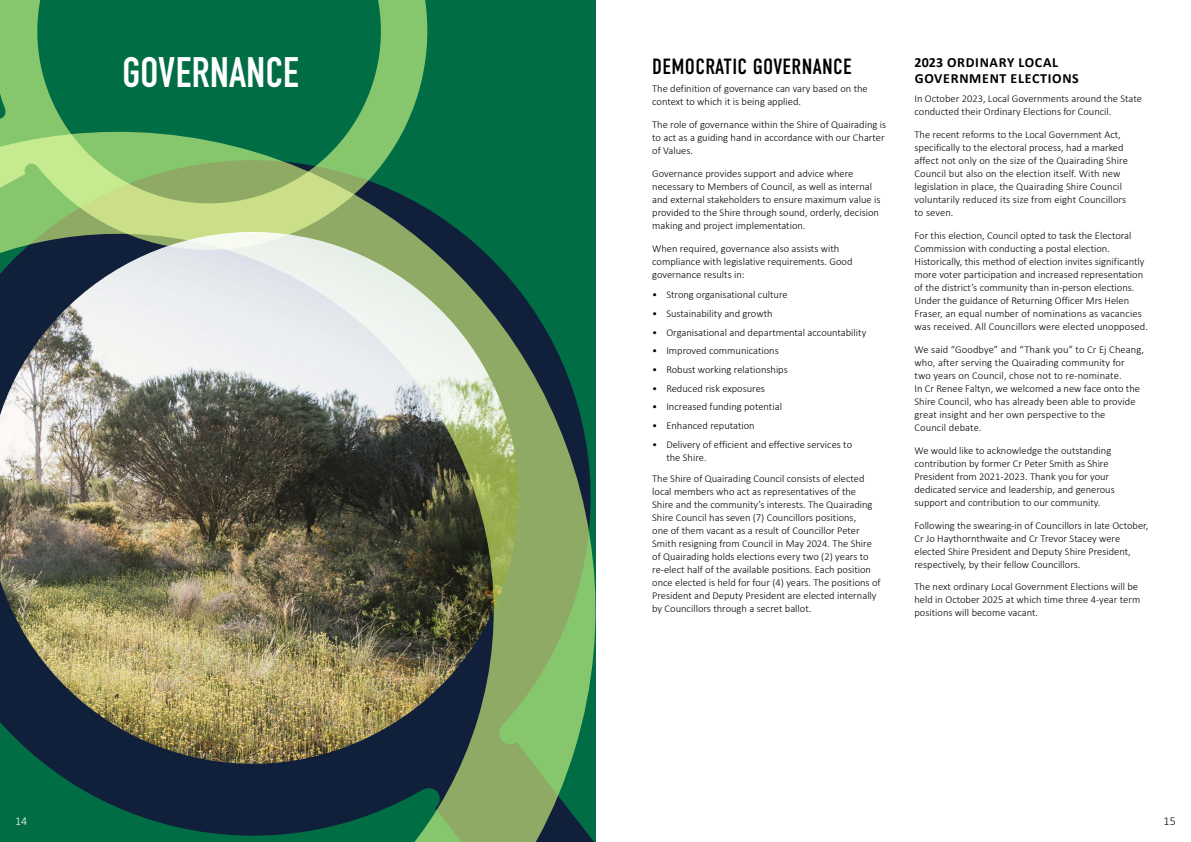
<style>
.page{position:relative;width:1191px;height:842px;background:#fff}
.page>*{position:absolute;margin:0;border:0;box-sizing:border-box;transform-origin:0 0}
.t1{font:42px "DIN Engschrift LT Pro";letter-spacing:.01em;color:#fff}
.t2{font:22px "DIN Condensed";letter-spacing:.015em;color:#000}
.t3{font:700 14px/16px "Calibri";letter-spacing:.05em;color:#000}
.t4{font:300 12px "Calibri";color:#fff}
.t5{font:300 12px "Calibri";color:#000}
.t6{font:300 10.5px/13px "Calibri";color:#000}
</style>
<div class="page">
<div style="left:0;top:0;width:595px;height:842px;background:#006d45"></div>
<svg style="left:0;top:0;width:428px;height:76px"></svg>
<img style="left:0;top:76px;width:596px;height:766px">
<h1 class="t1" style="left:122px;top:47px;width:178px">GOVERNANCE</h1>
<h2 class="t2" style="left:652px;top:54px;width:201px">DEMOCRATIC GOVERNANCE</h2>
<p class="t6" style="left:652px;top:82px;width:217px">The definition of governance can vary based on the context to which it is being applied.</p>
<p class="t6" style="left:652px;top:118px;width:235px">The role of governance within the Shire of Quairading is to act as a guiding hand in accordance with our Charter of Values.</p>
<p class="t6" style="left:652px;top:167px;width:230px">Governance provides support and advice where necessary to Members of Council, as well as internal and external stakeholders to ensure maximum value is provided to the Shire through sound, orderly, decision making and project implementation.</p>
<p class="t6" style="left:652px;top:242px;width:202px">When required, governance also assists with compliance with legislative requirements. Good governance results in:</p>
<p class="t6" style="left:652px;top:288px;width:137px">• Strong organisational culture</p>
<p class="t6" style="left:652px;top:307px;width:122px">• Sustainability and growth</p>
<p class="t6" style="left:652px;top:325px;width:216px">• Organisational and departmental accountability</p>
<p class="t6" style="left:652px;top:344px;width:128px">• Improved communications</p>
<p class="t6" style="left:652px;top:363px;width:137px">• Robust working relationships</p>
<p class="t6" style="left:652px;top:381px;width:114px">• Reduced risk exposures</p>
<p class="t6" style="left:652px;top:400px;width:131px">• Increased funding potential</p>
<p class="t6" style="left:652px;top:419px;width:104px">• Enhanced reputation</p>
<p class="t6" style="left:666px;top:437px;width:187px;text-indent:-14px">• Delivery of efficient and effective services to the Shire.</p>
<p class="t6" style="left:652px;top:472px;width:230px">The Shire of Quairading Council consists of elected local members who act as representatives of the<br>Shire and the community’s interests. The Quairading Shire Council has seven (7) Councillors positions,<br>one of them vacant as a result of Councillor Peter Smith resigning from Council in May 2024. The Shire of Quairading holds elections every two (2) years to re-elect half of the available positions. Each position once elected is held for four (4) years. The positions of President and Deputy President are elected internally by Councillors through a secret ballot.</p>
<h3 class="t3" style="left:914px;top:54px;width:166px">2023 ORDINARY LOCAL<br>GOVERNMENT ELECTIONS</h3>
<p class="t6" style="left:914px;top:92px;width:229px">In October 2023, Local Governments around the State conducted their Ordinary Elections for Council.</p>
<p class="t6" style="left:914px;top:128px;width:215px">The recent reforms to the Local Government Act, specifically to the electoral process, had a marked affect not only on the size of the Quairading Shire Council but also on the election itself. With new legislation in place, the Quairading Shire Council voluntarily reduced its size from eight Councillors to seven.</p>
<p class="t6" style="left:914px;top:229px;width:235px">For this election, Council opted to task the Electoral Commission with conducting a postal election.<br>Historically, this method of election invites significantly more voter participation and increased representation of the district’s community than in-person elections.<br>Under the guidance of Returning Officer Mrs Helen Fraser, an equal number of nominations as vacancies was received. All Councillors were elected unopposed.</p>
<p class="t6" style="left:914px;top:343px;width:231px">We said “Goodbye” and “Thank you” to Cr Ej Cheang, who, after serving the Quairading community for<br>two years on Council, chose not to re-nominate.<br>In Cr Renee Faltyn, we welcomed a new face onto the Shire Council, who has already been able to provide great insight and her own perspective to the<br>Council debate.</p>
<p class="t6" style="left:914px;top:443px;width:202px">We would like to acknowledge the outstanding contribution by former Cr Peter Smith as Shire President from 2021-2023. Thank you for your dedicated service and leadership, and generous support and contribution to our community.</p>
<p class="t6" style="left:914px;top:518px;width:235px">Following the swearing-in of Councillors in late October, Cr Jo Haythornthwaite and Cr Trevor Stacey were elected Shire President and Deputy Shire President, respectively, by their fellow Councillors.</p>
<p class="t6" style="left:914px;top:580px;width:227px">The next ordinary Local Government Elections will be held in October 2025 at which time three 4-year term positions will become vacant.</p>
<p class="t4" style="left:15px;top:814px;width:14px">14</p>
<p class="t5" style="left:1163px;top:814px;width:14px">15</p>
</div>
